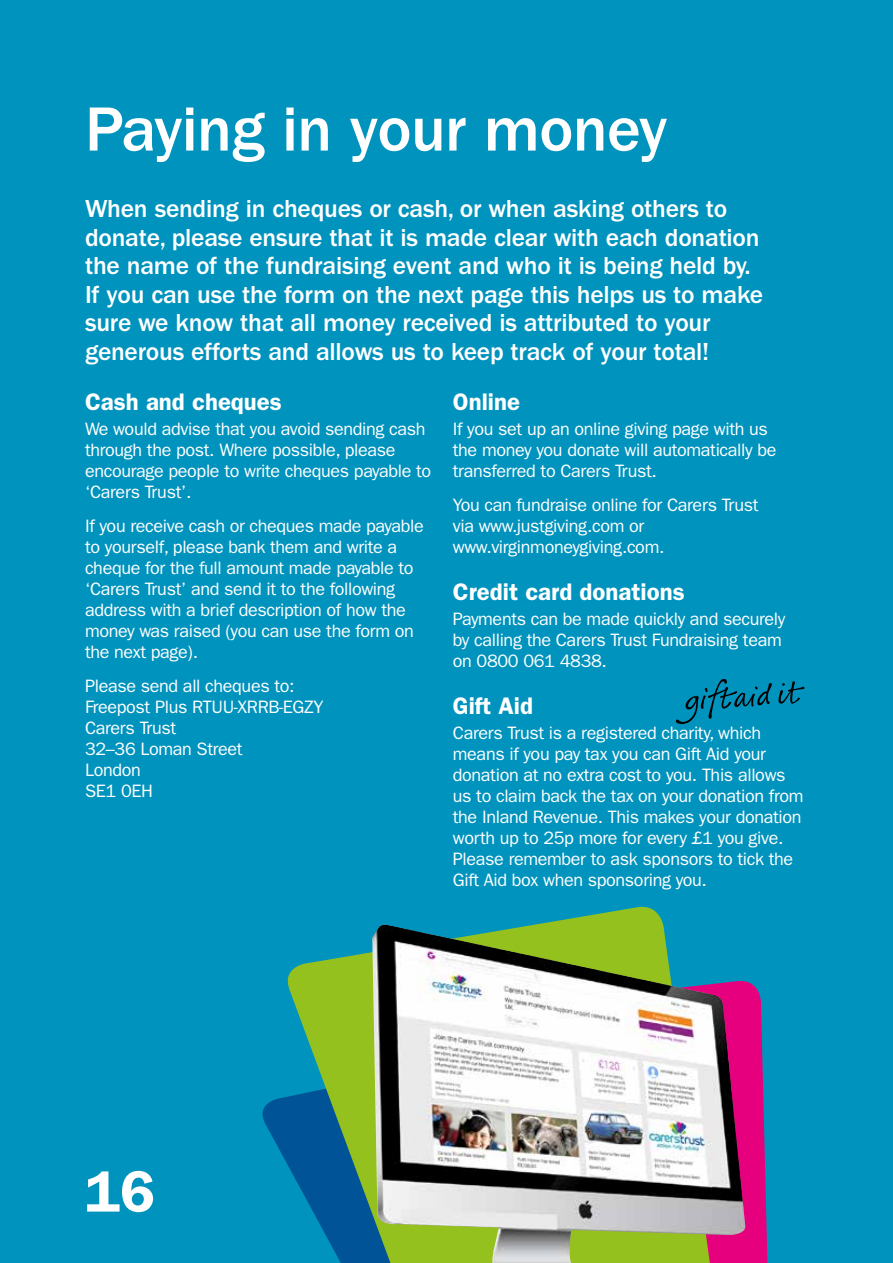
<style>
.page{position:relative;width:893px;height:1263px;background:#0093bd}
.page>*{position:absolute;margin:0;border:0;box-sizing:border-box;transform-origin:0 0}
.t1{font:500 64.5px "ITC Franklin Gothic Std";letter-spacing:-.01em;color:#fff}
.t2{font:600 58.5px "ITC Franklin Gothic Std";color:#fff}
.t3{font:500 25.5px/28.5px "ITC Franklin Gothic Std";letter-spacing:-.01em;color:#fff}
.t4{font:600 24px "ITC Franklin Gothic Std";color:#fff}
.t5{font:18px/21px "ITC Franklin Gothic Std";letter-spacing:-.02em;color:#fff}
</style>
<div class="page">
<svg style="left:262px;top:1098px;width:19px;height:54px"></svg>
<svg style="left:745px;top:981px;width:23px;height:282px;fill:#e6007d"></svg>
<svg style="left:281px;top:906px;width:382px;height:357px"></svg>
<img style="left:372px;top:925px;width:373px;height:338px">
<svg style="left:676px;top:679px;width:128px;height:45px"></svg>
<h1 class="t1" style="left:85px;top:93px;width:584px">Paying in your money</h1>
<p class="t3" style="left:85px;top:195px;width:680px">When sending in cheques or cash, or when asking others to donate, please ensure that it is made clear with each donation the name of the fundraising event and who it is being held by.<br>If you can use the form on the next page this helps us to make sure we know that all money received is attributed to your generous efforts and allows us to keep track of your total!</p>
<h3 class="t4" style="left:85px;top:388px;width:198px">Cash and cheques</h3>
<p class="t5" style="left:85px;top:419px;width:348px">We would advise that you avoid sending cash through the post. Where possible, please encourage people to write cheques payable to ‘Carers Trust’.</p>
<p class="t5" style="left:85px;top:516px;width:340px">If you receive cash or cheques made payable to yourself, please bank them and write a cheque for the full amount made payable to ‘Carers Trust’ and send it to the following address with a brief description of how the money was raised (you can use the form on the next page).</p>
<p class="t5" style="left:85px;top:675px;width:240px">Please send all cheques to:<br>Freepost Plus RTUU-XRRB-EGZY<br>Carers Trust<br>32–36 Loman Street<br>London<br>SE1 0EH</p>
<h3 class="t4" style="left:453px;top:388px;width:69px">Online</h3>
<p class="t5" style="left:453px;top:419px;width:325px">If you set up an online giving page with us the money you donate will automatically be transferred to Carers Trust.</p>
<p class="t5" style="left:453px;top:495px;width:307px">You can fundraise online for Carers Trust via www.justgiving.com or www.virginmoneygiving.com.</p>
<h3 class="t4" style="left:453px;top:577px;width:233px">Credit card donations</h3>
<p class="t5" style="left:453px;top:609px;width:334px">Payments can be made quickly and securely by calling the Carers Trust Fundraising team on 0800 061 4838.</p>
<h3 class="t4" style="left:453px;top:691px;width:82px">Gift Aid</h3>
<p class="t5" style="left:453px;top:723px;width:352px">Carers Trust is a registered charity, which means if you pay tax you can Gift Aid your donation at no extra cost to you. This allows us to claim back the tax on your donation from the Inland Revenue. This makes your donation worth up to 25p more for every £1 you give.<br>Please remember to ask sponsors to tick the Gift Aid box when sponsoring you.</p>
<h2 class="t2" style="left:85px;top:1157px;width:72px">16</h2>
</div>
